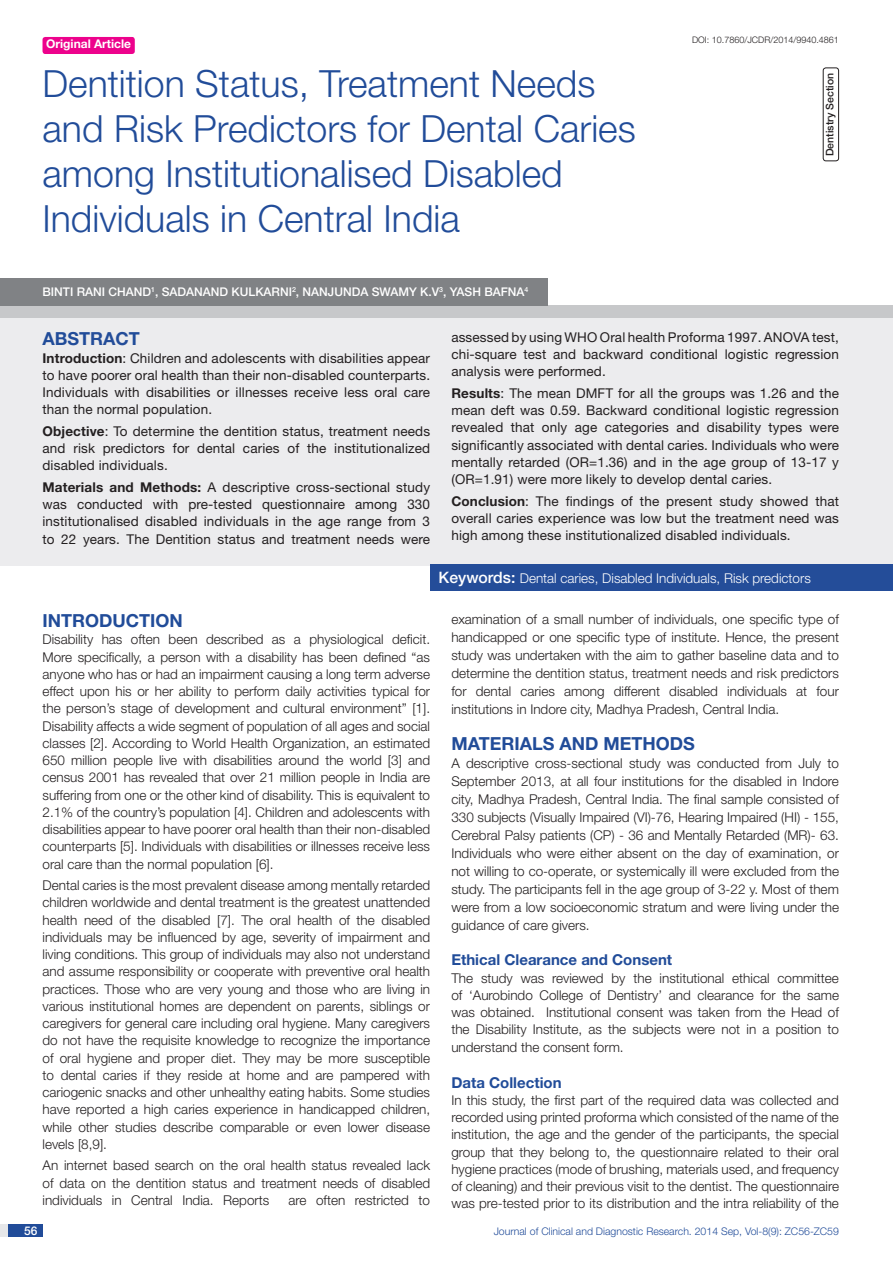
<style>
.page{position:relative;width:893px;height:1263px;background:#fff}
.page>*{position:absolute;margin:0;border:0;box-sizing:border-box;transform-origin:0 0}
.t1{font:300 37.5px/45px "Helvetica Neue";color:#214c99}
.Heading{font:700 18px "Helvetica Neue";color:#214c99}
.Abstract_head{font:700 18px "Helvetica Neue";color:#214c99}
.Level_2{font:700 15px "Helvetica Neue";color:#214c99}
.Body_text{font:300 13.5px/17.2px "Helvetica Neue";color:#231f20;text-align:justify}
.Body_text-2{font:13.5px/17.2px "Helvetica Neue";letter-spacing:.01em;color:#231f20;text-align:justify}
.t2{font:300 13.5px "Helvetica Neue";color:#fff}
.Author{font:500 12px "Helvetica Neue";color:#fff}
.t3{font:700 12px "Helvetica Neue";color:#fff}
.t4{font:300 10.5px "Helvetica Neue";color:#214c99}
.t5{font:500 10.5px "Helvetica Neue";color:#231f20}
.DOI{font:300 9px "Helvetica Neue";color:#231f20}
.s1{color:#244d99}
.s2{font-weight:700}
.s3{font-weight:500;font-size:15.75px}
</style>
<div class="page">
<div style="left:0;top:1224px;width:43px;height:13px;background:#e6e7e9"></div>
<div style="left:8px;top:1224px;width:35px;height:13px;background:#214c99"></div>
<div style="left:43px;top:37px;width:92px;height:17px;background:#ed028c;border-radius:3px"></div>
<div style="left:0;top:317px;width:893px;height:249px;background:#ececee"></div>
<div style="left:0;top:305px;width:893px;height:12px;background:#c7c8ca"></div>
<div style="left:430px;top:564px;width:463px;height:27px;background:#244d99"></div>
<div style="left:0;top:278px;width:547px;height:28px;background:#808285"></div>
<div style="left:823px;top:68px;width:16px;height:93px;border:1px solid #231f20;border-radius:3px"></div>
<p class="t3" style="left:46px;top:37px;width:87px">Original Article</p>
<p class="t1" style="left:43px;top:60px;width:595px">Dentition Status, Treatment Needs and Risk Predictors for Dental Caries among Institutionalised Disabled Individuals in Central India</p>
<p class="Author" style="left:43px;top:284px;width:487px">BINTI RANI CHAND <sup>1</sup>, SADANAND KULKARNI<sup>2</sup>, NANJUNDA SWAMY K.V<sup>3</sup>, YASH BAFNA<sup>4</sup></p>
<p class="DOI" style="left:692px;top:35px;width:148px">DOI: 10.7860/JCDR/2014/9940.4861</p>
<p class="t5" style="left:823px;top:156px;width:85px;rotate:-90deg">DENTISTRY SECTION</p>
<p class="Abstract_head" style="left:43px;top:328px;width:99px">ABST<span class="s1">RAC</span>T</p>
<p class="Body_text-2" style="left:43px;top:349px;width:389px"><span class="s2">Introduction</span>: Children and adolescents with disabilities appear to have poorer oral health than their non-disabled counterparts.<br>Individuals with disabilities or illnesses receive less oral care than the normal population.</p>
<p class="Body_text-2" style="left:43px;top:422px;width:389px"><span class="s2">Objective</span>: To determine the dentition status, treatment needs and risk predictors for dental caries of the institutionalized disabled individuals.</p>
<p class="Body_text-2" style="left:43px;top:478px;width:389px"><span class="s2">Materials and Methods:</span> A descriptive cross-sectional study was conducted with pre-tested questionnaire among 330 institutionalised disabled individuals in the age range from 3 to 22 years. The Dentition status and treatment needs were</p>
<p class="Body_text-2" style="left:451px;top:328px;width:389px">assessed by using WHO Oral health Proforma 1997. ANOVA test, chi-square test and backward conditional logistic regression analysis were performed.</p>
<p class="Body_text-2" style="left:451px;top:384px;width:389px"><span class="s2">Results</span>: The mean DMFT for all the groups was 1.26 and the mean deft was 0.59. Backward conditional logistic regression revealed that only age categories and disability types were significantly associated with dental caries. Individuals who were mentally retarded (OR=1.36) and in the age group of 13-17 y (OR=1.91) were more likely to develop dental caries.</p>
<p class="Body_text-2" style="left:451px;top:492px;width:389px"><span class="s2">Conclusion</span>: The findings of the present study showed that overall caries experience was low but the treatment need was high among these institutionalized disabled individuals.</p>
<p class="t2" style="left:439px;top:570px;width:374px"><span class="s3">KEYWORDS:</span> Dental caries, Disabled Individuals, Risk predictors</p>
<p class="Heading" style="left:43px;top:610px;width:142px">INTRODUCTION</p>
<p class="Body_text" style="left:43px;top:631px;width:389px">Disability has often been described as a physiological deficit.<br>More specifically, a person with a disability has been defined “as anyone who has or had an impairment causing a long term adverse effect upon his or her ability to perform daily activities typical for the person’s stage of development and cultural environment” [1].<br>Disability affects a wide segment of population of all ages and social classes [2]. According to World Health Organization, an estimated 650 million people live with disabilities around the world [3] and census 2001 has revealed that over 21 million people in India are suffering from one or the other kind of disability. This is equivalent to 2.1% of the country’s population [4]. Children and adolescents with disabilities appear to have poorer oral health than their non-disabled counterparts [5]. Individuals with disabilities or illnesses receive less oral care than the normal population [6].</p>
<p class="Body_text" style="left:43px;top:876px;width:389px">Dental caries is the most prevalent disease among mentally retarded children worldwide and dental treatment is the greatest unattended health need of the disabled [7]. The oral health of the disabled individuals may be influenced by age, severity of impairment and living conditions. This group of individuals may also not understand and assume responsibility or cooperate with preventive oral health practices. Those who are very young and those who are living in various institutional homes are dependent on parents, siblings or caregivers for general care including oral hygiene. Many caregivers do not have the requisite knowledge to recognize the importance of oral hygiene and proper diet. They may be more susceptible to dental caries if they reside at home and are pampered with cariogenic snacks and other unhealthy eating habits. Some studies have reported a high caries experience in handicapped children, while other studies describe comparable or even lower disease levels [8,9].</p>
<p class="Body_text" style="left:43px;top:1157px;width:389px">An internet based search on the oral health status revealed lack of data on the dentition status and treatment needs of disabled individuals in Central India. Reports</p>
<p class="Body_text" style="left:288px;top:1191px;width:143px">are often restricted to</p>
<p class="Body_text" style="left:451px;top:610px;width:389px;line-height:18px">examination of a small number of individuals, one specific type of handicapped or one specific type of institute. Hence, the present study was undertaken with the aim to gather baseline data and to determine the dentition status, treatment needs and risk predictors for dental caries among different disabled individuals at four institutions in Indore city, Madhya Pradesh, Central India.</p>
<p class="Heading" style="left:451px;top:732px;width:122px">MATERIALs and</p>
<p class="Heading" style="left:603px;top:732px;width:93px">METHODS</p>
<p class="Body_text" style="left:451px;top:754px;width:389px;line-height:18px">A descriptive cross-sectional study was conducted from July to September 2013, at all four institutions for the disabled in Indore city, Madhya Pradesh, Central India. The final sample consisted of 330 subjects (Visually Impaired (VI)-76, Hearing Impaired (HI) - 155, Cerebral Palsy patients (CP) - 36 and Mentally Retarded (MR)- 63.<br>Individuals who were either absent on the day of examination, or not willing to co-operate, or systemically ill were excluded from the study. The participants fell in the age group of 3-22 y. Most of them were from a low socioeconomic stratum and were living under the guidance of care givers.</p>
<p class="Level_2" style="left:451px;top:951px;width:222px">Ethical Clearance and Consent</p>
<p class="Body_text" style="left:451px;top:969px;width:389px">The study was reviewed by the institutional ethical committee of ‘Aurobindo College of Dentistry’ and clearance for the same was obtained. Institutional consent was taken from the Head of the Disability Institute, as the subjects were not in a position to understand the consent form.</p>
<p class="Level_2" style="left:451px;top:1073px;width:112px">Data Collection</p>
<p class="Body_text" style="left:451px;top:1091px;width:389px">In this study, the first part of the required data was collected and recorded using printed proforma which consisted of the name of the institution, the age and the gender of the participants, the special group that they belong to, the questionnaire related to their oral hygiene practices (mode of brushing, materials used, and frequency of cleaning) and their previous visit to the dentist. The questionnaire was pre-tested prior to its distribution and the intra reliability of the</p>
<p class="Author" style="left:24px;top:1223px;width:15px">56</p>
<p class="t4" style="left:494px;top:1225px;width:347px">Journal of Clinical and Diagnostic Research. 2014 Sep, Vol-8(9): ZC56-ZC59</p>
</div>
